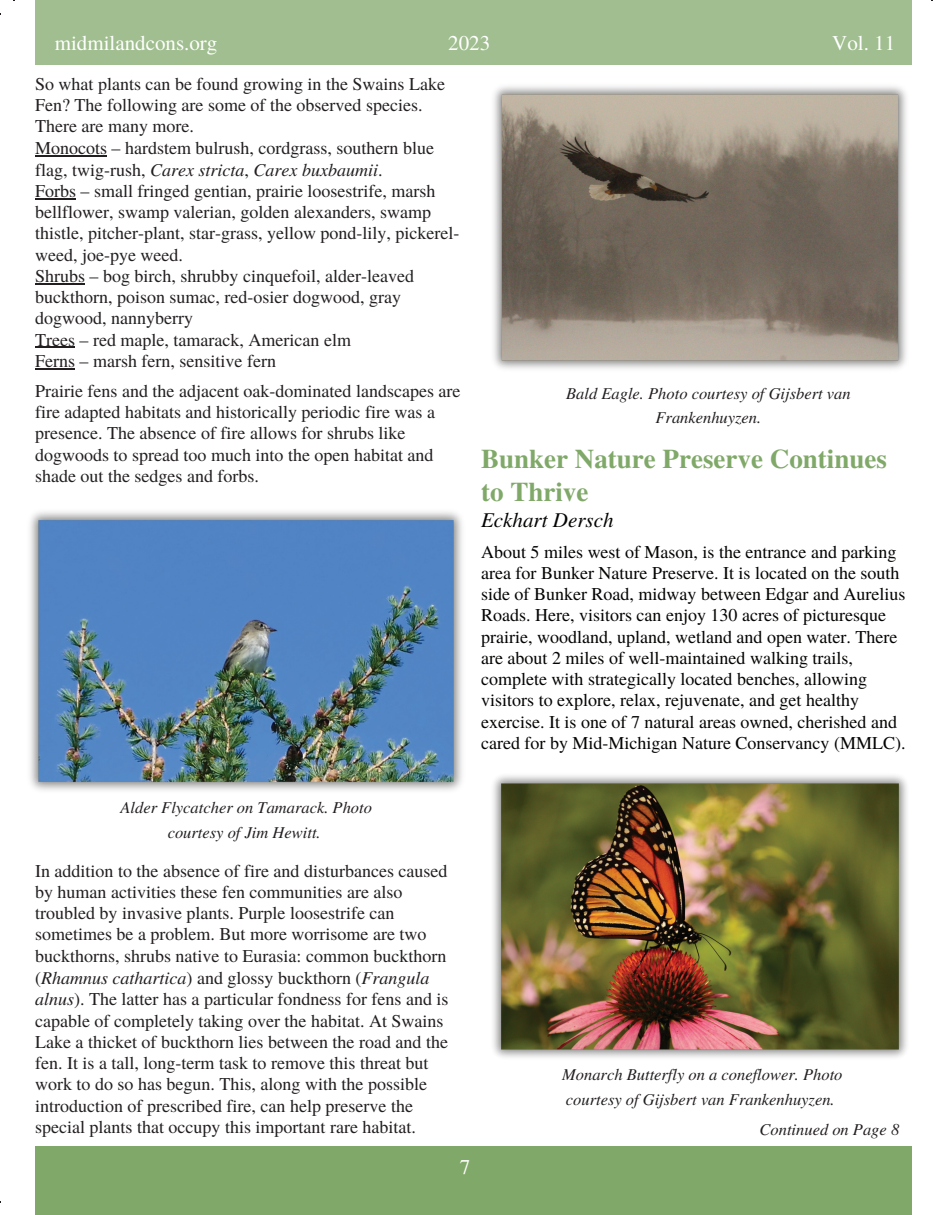
<style>
.page{position:relative;width:945px;height:1215px;background:#fff}
.page>*{position:absolute;margin:0;border:0;box-sizing:border-box;transform-origin:0 0}
.t1{font:700 27px/32.5px "Te X Gyre Termes";color:#80a969}
.t2{font:21px "Te X Gyre Termes";color:#fff}
.t3{font:italic 21px "Te X Gyre Termes";color:#040503}
.t4{font:18px/21.3px "Te X Gyre Termes";color:#231f20}
.t5{font:18px/21.3px "Te X Gyre Termes";color:#040503}
.t6{font:italic 16.5px/24.8px "Te X Gyre Termes";color:#231f20;text-align:center}
.s1{font-style:italic}
</style>
<div class="page">
<div style="left:35px;top:1px;width:877px;height:64px;background:#a0be8f"></div>
<div style="left:35px;top:1146px;width:877px;height:68px;background:#80a969"></div>
<img style="left:493px;top:775px;width:414px;height:283px">
<img style="left:30px;top:511px;width:432px;height:280px">
<img style="left:493px;top:86px;width:414px;height:283px">
<hr style="left:35px;top:155px;width:72px;height:1px;background:#231f20">
<hr style="left:35px;top:198px;width:41px;height:1px;background:#231f20">
<hr style="left:35px;top:283px;width:50px;height:1px;background:#231f20">
<hr style="left:35px;top:347px;width:40px;height:1px;background:#231f20">
<hr style="left:35px;top:368px;width:40px;height:1px;background:#231f20">
<p class="t2" style="left:55px;top:28px;width:164px">midmilandcons.org</p>
<p class="t2" style="left:448px;top:28px;width:43px">2023</p>
<p class="t2" style="left:832px;top:28px;width:64px">Vol. 11</p>
<p class="t4" style="left:35px;top:72px;width:426px">So what plants can be found growing in the Swains Lake Fen? The following are some of the observed species.<br>There are many more.<br>Monocots – hardstem bulrush, cordgrass, southern blue flag, twig-rush, <span class="s1">Carex stricta</span>, <span class="s1">Carex buxbaumii</span>.<br>Forbs – small fringed gentian, prairie loosestrife, marsh bellflower, swamp valerian, golden alexanders, swamp thistle, pitcher-plant, star-grass, yellow pond-lily, pickerel&shy;weed, joe-pye weed.<br>Shrubs – bog birch, shrubby cinquefoil, alder-leaved buckthorn, poison sumac, red-osier dogwood, gray dogwood, nannyberry<br>Trees – red maple, tamarack, American elm<br>Ferns – marsh fern, sensitive fern</p>
<p class="t4" style="left:35px;top:379px;width:427px">Prairie fens and the adjacent oak-dominated landscapes are fire adapted habitats and historically periodic fire was a presence. The absence of fire allows for shrubs like dogwoods to spread too much into the open habitat and shade out the sedges and forbs.</p>
<p class="t6" style="left:566px;top:380px;width:286px">Bald Eagle. Photo courtesy of Gijsbert van<br>Frankenhuyzen.</p>
<h1 class="t1" style="left:481px;top:442px;width:407px">Bunker Nature Preserve Continues to Thrive</h1>
<p class="t3" style="left:481px;top:505px;width:134px">Eckhart Dersch</p>
<p class="t5" style="left:481px;top:540px;width:426px">About 5 miles west of Mason, is the entrance and parking area for Bunker Nature Preserve. It is located on the south side of Bunker Road, midway between Edgar and Aurelius Roads. Here, visitors can enjoy 130 acres of picturesque prairie, woodland, upland, wetland and open water. There are about 2 miles of well-maintained walking trails, complete with strategically located benches, allowing visitors to explore, relax, rejuvenate, and get healthy exercise. It is one of 7 natural areas owned, cherished and cared for by Mid-Michigan Nature Conservancy (MMLC).</p>
<p class="t6" style="left:121px;top:794px;width:253px">Alder Flycatcher on Tamarack. Photo courtesy of Jim Hewitt.</p>
<p class="t4" style="left:35px;top:859px;width:415px">In addition to the absence of fire and disturbances caused by human activities these fen communities are also troubled by invasive plants. Purple loosestrife can sometimes be a problem. But more worrisome are two buckthorns, shrubs native to Eurasia: common buckthorn (<span class="s1">Rhamnus cathartica</span>) and glossy buckthorn (<span class="s1">Frangula alnus</span>). The latter has a particular fondness for fens and is capable of completely taking over the habitat. At Swains Lake a thicket of buckthorn lies between the road and the fen. It is a tall, long-term task to remove this threat but work to do so has begun. This, along with the possible introduction of prescribed fire, can help preserve the special plants that occupy this important rare habitat.</p>
<p class="t2" style="left:460px;top:1152px;width:12px">7</p>
<p class="t6" style="left:562px;top:1061px;width:282px;text-align:left">Monarch Butterfly on a coneflower. Photo courtesy of Gijsbert van Frankenhuyzen.</p>
<p class="t6" style="left:760px;top:1116px;width:141px">Continued on Page 8</p>
</div>
